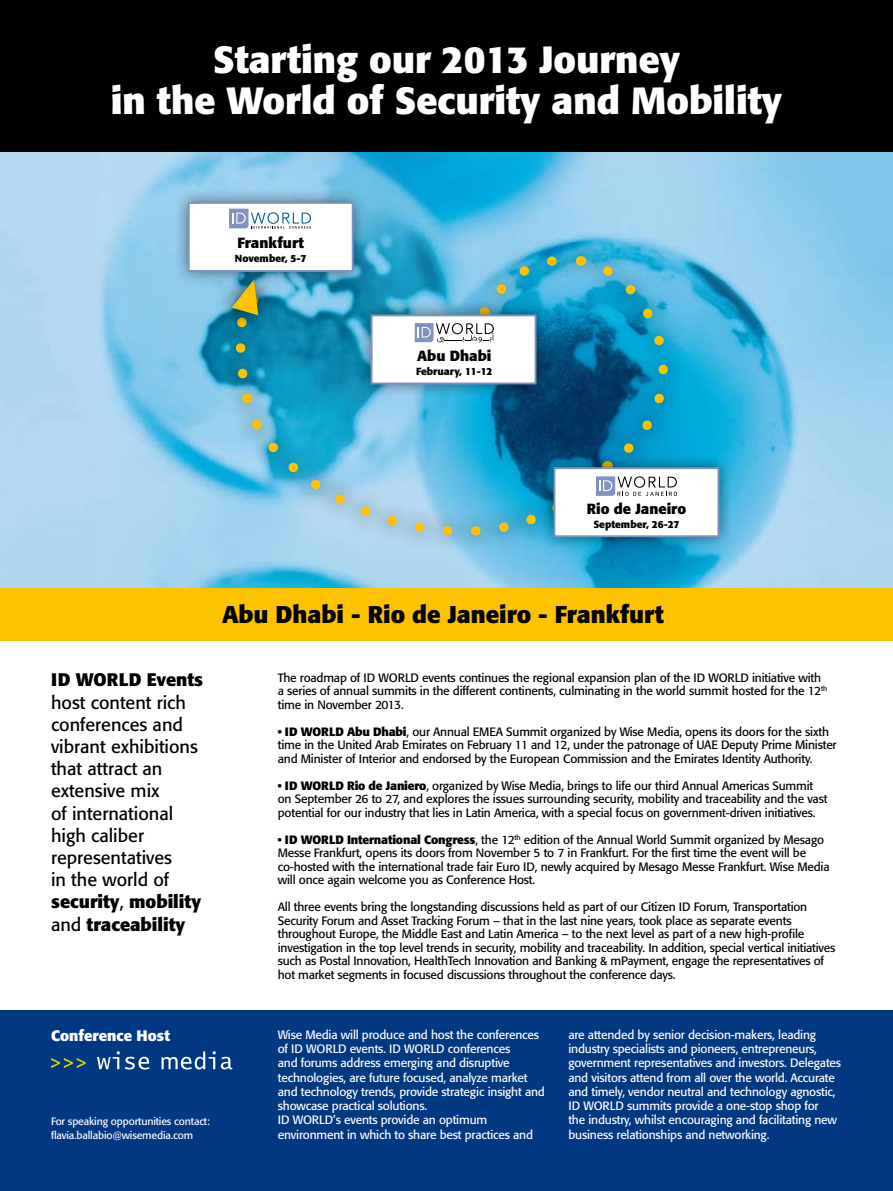
<style>
.page{position:relative;width:893px;height:1191px;background:#fff}
.page>*{position:absolute;margin:0;border:0;box-sizing:border-box;transform-origin:0 0}
.t1{font:700 37.5px/40.5px "Formata";color:#fff;text-align:center}
.t2{font:700 24px "Formata";color:#000}
.t3{font:18px/22.2px "Formata";color:#000}
.t4{font:700 18px "Formata";color:#000}
.t5{font:700 15px "Formata";color:#fff}
.t6{font:700 14.55px "Formata";color:#000}
.t7{font:12px/13.5px "Formata";letter-spacing:-.015em;color:#000}
.t8{font:12px/14.2px "Formata";letter-spacing:-.015em;color:#fff}
.t9{font:10.5px/14.2px "Formata";letter-spacing:-.015em;color:#fff}
.t10{font:700 10.2px "Formata";color:#000}
.s1{font-weight:700}
</style>
<div class="page">
<div style="left:0;top:1010px;width:893px;height:181px;background:#003882"></div>
<svg style="left:51px;top:1058px;width:35px;height:10px"></svg>
<svg style="left:97px;top:1051px;width:52px;height:18px"></svg>
<svg style="left:162px;top:1051px;width:70px;height:18px"></svg>
<img style="left:0;top:152px;width:893px;height:436px">
<div style="left:460px;top:236px;width:223px;height:250px;background:#000;opacity:.8"></div>
<svg style="left:488px;top:250px;width:93px;height:25px;background:#54b2c8"></svg>
<div style="left:216px;top:275px;width:405px;height:276px;background:#000;opacity:.8"></div>
<svg style="left:244px;top:411px;width:360px;height:173px;background:#6ab8d7"></svg>
<div style="left:212px;top:260px;width:60px;height:68px;background:#000;opacity:.8"></div>
<svg style="left:232px;top:285px;width:26px;height:118px;background:#549581"></svg>
<div style="left:356px;top:299px;width:194px;height:99px;background:#000;opacity:.5"></div>
<div style="left:371px;top:314px;width:165px;height:70px;background:#fff;border:2px solid #7f92c0"></div>
<div style="left:415px;top:347px;width:83px;height:36px;background:#fff"></div>
<div style="left:173px;top:187px;width:194px;height:98px;background:#000;opacity:.5"></div>
<div style="left:188px;top:202px;width:166px;height:70px;background:#fff;border:2px solid #7f92c0"></div>
<svg style="left:229px;top:209px;width:82px;height:19px"></svg>
<div style="left:539px;top:452px;width:194px;height:98px;background:#000;opacity:.5"></div>
<div style="left:553px;top:467px;width:166px;height:70px;background:#fff;border:2px solid #7f92c0"></div>
<div style="left:586px;top:500px;width:105px;height:36px;background:#fff"></div>
<svg style="left:595px;top:258px;width:101px;height:238px;background:#329cbf"></svg>
<div style="left:0;top:588px;width:893px;height:53px;background:#fdc300"></div>
<svg style="left:415px;top:323px;width:79px;height:19px"></svg>
<div style="left:0;top:0;width:893px;height:152px;background:#000"></div>
<h1 class="t1" style="left:111px;top:39px;width:673px">Starting our 2013 Journey<br>in the World of Security and Mobility</h1>
<p class="t6" style="left:238px;top:234px;width:68px">Frankfurt</p>
<p class="t10" style="left:235px;top:252px;width:73px">November, 5-7</p>
<p class="t6" style="left:417px;top:347px;width:76px">Abu Dhabi</p>
<p class="t10" style="left:416px;top:365px;width:78px">February, 11-12</p>
<p class="t6" style="left:587px;top:500px;width:101px">Rio de Janeiro</p>
<p class="t10" style="left:593px;top:518px;width:88px">September, 26-27</p>
<h2 class="t2" style="left:222px;top:599px;width:443px">Abu Dhabi - Rio de Janeiro - Frankfurt</h2>
<h3 class="t4" style="left:51px;top:668px;width:154px">ID WORLD Events</h3>
<h3 class="t3" style="left:51px;top:691px;width:152px">host content rich conferences and vibrant exhibitions that attract an extensive mix<br>of international high caliber representatives<br>in the world of <span class="s1">security</span>, <span class="s1">mobility </span>and <span class="s1">traceability</span></h3>
<p class="t5" style="left:51px;top:1026px;width:121px">Conference Host</p>
<p class="t9" style="left:51px;top:1114px;width:160px">For speaking opportunities contact: flavia.ballabio@wisemedia.com</p>
<p class="t7" style="left:278px;top:670px;width:551px">The roadmap of ID WORLD events continues the regional expansion plan of the ID WORLD initiative with a series of annual summits in the different continents, culminating in the world summit hosted for the 12<sup>th </sup>time in November 2013.</p>
<p class="t7" style="left:278px;top:724px;width:560px"><span class="s1">• ID WORLD Abu Dhabi</span>, our Annual EMEA Summit organized by Wise Media, opens its doors for the sixth time in the United Arab Emirates on February 11 and 12, under the patronage of UAE Deputy Prime Minister and Minister of Interior and endorsed by the European Commission and the Emirates Identity Authority.</p>
<p class="t7" style="left:278px;top:778px;width:551px"><span class="s1">• ID WORLD Rio de Janiero</span>, organized by Wise Media, brings to life our third Annual Americas Summit on September 26 to 27, and explores the issues surrounding security, mobility and traceability and the vast potential for our industry that lies in Latin America, with a special focus on government-driven initiatives.</p>
<p class="t7" style="left:278px;top:832px;width:553px"><span class="s1">• ID WORLD International Congress</span>, the 12<sup>th</sup> edition of the Annual World Summit organized by Mesago Messe Frankfurt, opens its doors from November 5 to 7 in Frankfurt. For the first time the event will be co-hosted with the international trade fair Euro ID, newly acquired by Mesago Messe Frankfurt. Wise Media will once again welcome you as Conference Host.</p>
<p class="t7" style="left:278px;top:900px;width:559px">All three events bring the longstanding discussions held as part of our Citizen ID Forum, Transportation Security Forum and Asset Tracking Forum – that in the last nine years, took place as separate events throughout Europe, the Middle East and Latin America – to the next level as part of a new high-profile investigation in the top level trends in security, mobility and traceability. In addition, special vertical initiatives such as Postal Innovation, HealthTech Innovation and Banking &amp; mPayment, engage the representatives of hot market segments in focused discussions throughout the conference days.</p>
<p class="t8" style="left:278px;top:1027px;width:269px">Wise Media will produce and host the conferences of ID WORLD events. ID WORLD conferences<br>and forums address emerging and disruptive technologies, are future focused, analyze market and technology trends, provide strategic insight and showcase practical solutions.<br>ID WORLD’s events provide an optimum environment in which to share best practices and</p>
<p class="t8" style="left:568px;top:1027px;width:274px">are attended by senior decision-makers, leading industry specialists and pioneers, entrepreneurs, government representatives and investors. Delegates and visitors attend from all over the world. Accurate and timely, vendor neutral and technology agnostic, ID WORLD summits provide a one-stop shop for<br>the industry, whilst encouraging and facilitating new business relationships and networking.</p>
</div>
